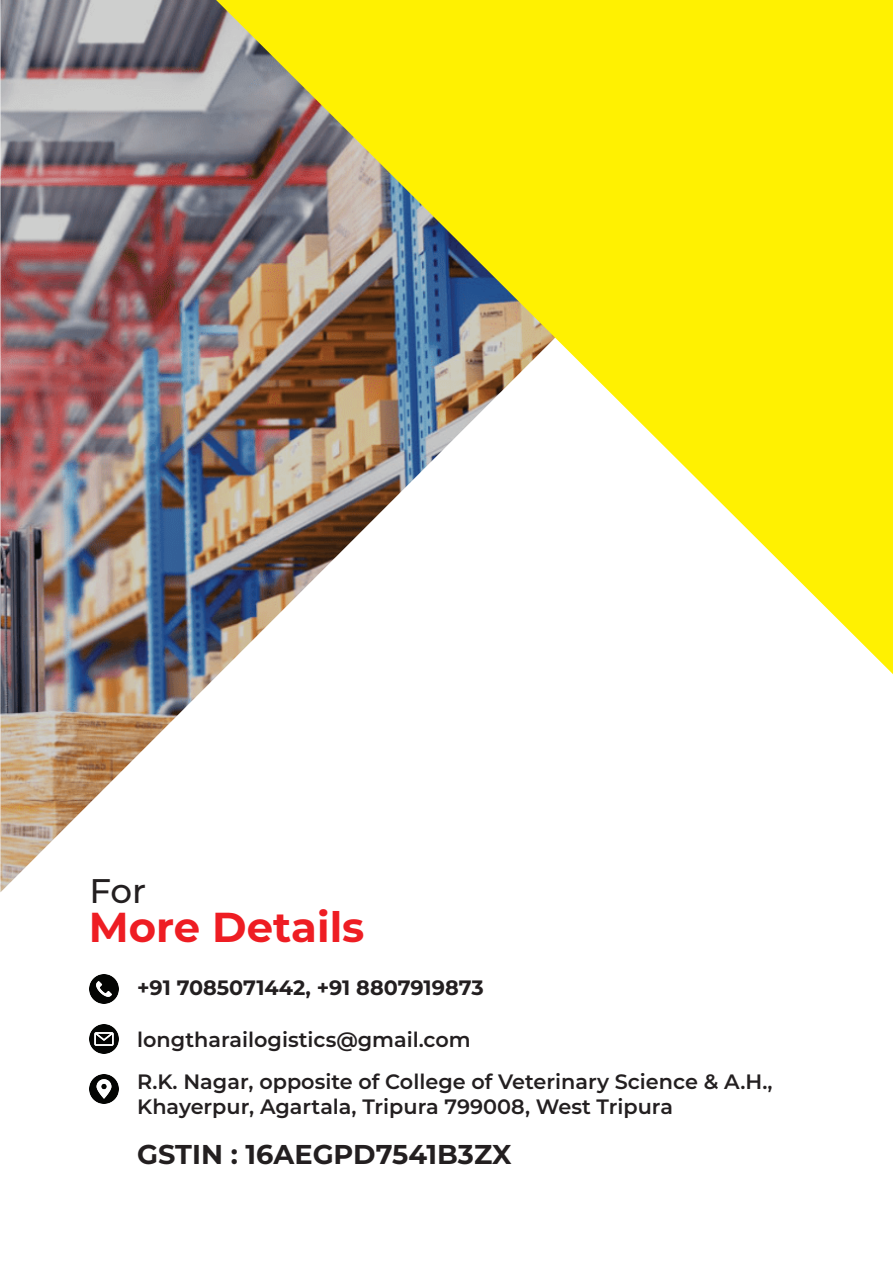
<style>
.page{position:relative;width:893px;height:1263px;background:#fff}
.page>*{position:absolute;margin:0;border:0;box-sizing:border-box;transform-origin:0 0}
.t1{font:700 41.85px "Montserrat";color:#ee1d23}
.t2{font:500 34.2px "Montserrat";color:#231f20}
.t3{font:700 27.15px "Montserrat";color:#231f20}
.t4{font:600 20.85px/41.8px "Montserrat";color:#231f20}
.t5{font:700 20.85px "Montserrat";color:#231f20}
</style>
<div class="page">
<img style="left:0;top:0;width:219px;height:892px">
<svg style="left:216px;top:0;width:677px;height:674px"></svg>
<img style="left:89px;top:974px;width:30px;height:29px">
<img style="left:89px;top:1024px;width:30px;height:29px">
<img style="left:89px;top:1074px;width:30px;height:29px">
<h2 class="t2" style="left:89px;top:867px;width:58px">For</h2>
<h1 class="t1" style="left:89px;top:897px;width:277px">More Details</h1>
<p class="t5" style="left:137px;top:973px;width:348px">+91 7085071442, +91 8807919873</p>
<p class="t4" style="left:137px;top:1017px;width:637px">longtharailogistics@gmail.com<br>R.K. Nagar, opposite of College of Veterinary Science &amp; A.H.,</p>
<p class="t4" style="left:137px;top:1084px;width:537px">Khayerpur, Agartala, Tripura 799008, West Tripura</p>
<h3 class="t3" style="left:137px;top:1135px;width:376px">GSTIN : 16AEGPD7541B3ZX</h3>
</div>
